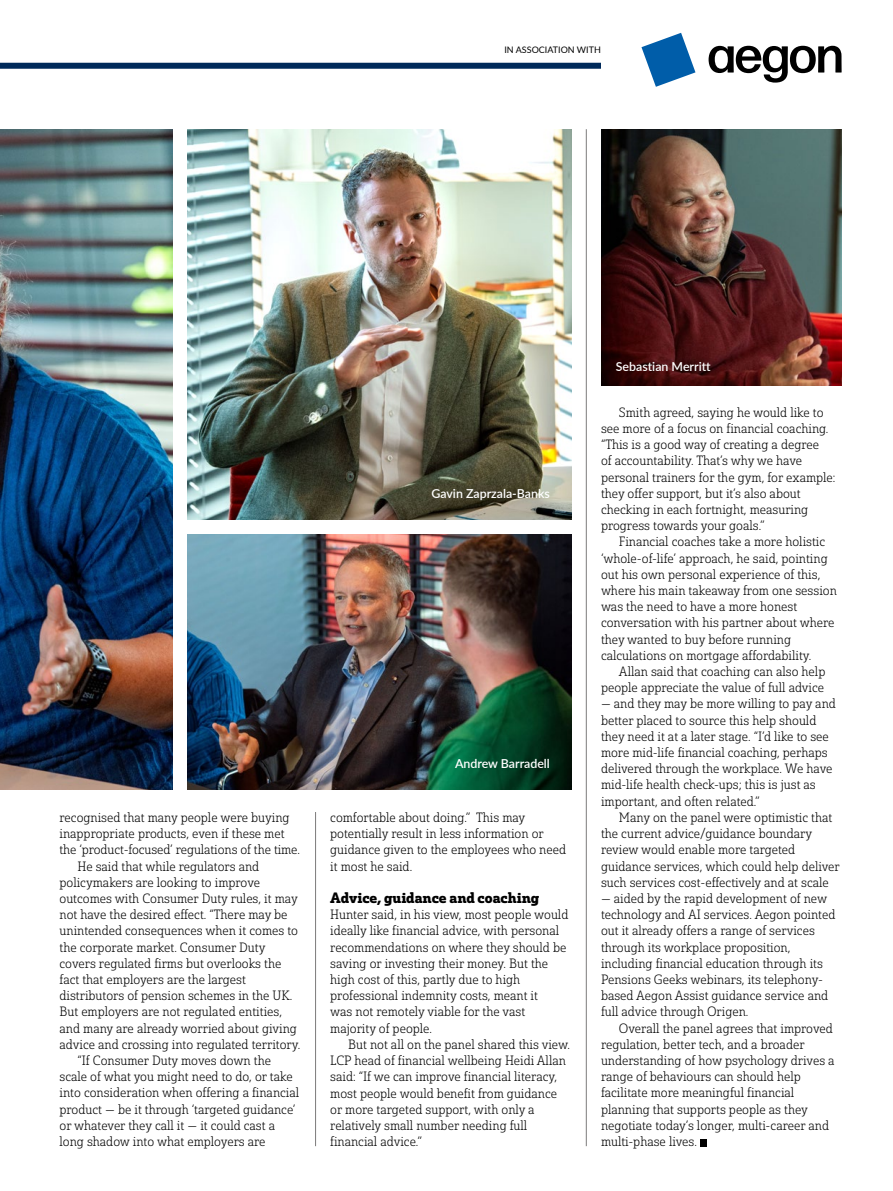
<style>
.page{position:relative;width:893px;height:1191px;background:#fff}
.page>*{position:absolute;margin:0;border:0;box-sizing:border-box;transform-origin:0 0}
.t1{font:14.7px "Solitas Slab Nor Bol";color:#000}
.t2{font:13.2px/16.2px "Solitas Slab Nor Lig";color:#000}
.t3{font:600 12.3px "Lato";color:#fff}
.t4{font:9px "Lato";color:#000}
</style>
<div class="page">
<div style="left:0;top:63px;width:601px;height:6px;background:#002a5a"></div>
<svg style="left:641px;top:33px;width:54px;height:54px"></svg>
<svg style="left:709px;top:46px;width:133px;height:37px"></svg>
<div style="left:700px;top:1139px;width:7px;height:7px;background:#000"></div>
<hr style="left:315px;top:812px;width:1px;height:334px;background:#7c7b7b">
<hr style="left:586px;top:129px;width:1px;height:1017px;background:#7c7b7b">
<img style="left:188px;top:129px;width:383px;height:390px">
<img style="left:188px;top:534px;width:383px;height:255px">
<img style="left:601px;top:129px;width:241px;height:256px">
<img style="left:0;top:129px;width:172px;height:660px">
<p class="t4" style="left:504px;top:44px;width:98px">IN ASSOCIATION WITH</p>
<p class="t3" style="left:431px;top:485px;width:120px">Gavin Zaprzala-Banks</p>
<p class="t2" style="left:60px;top:809px;width:232px">recognised that many people were buying</p>
<p class="t2" style="left:60px;top:826px;width:227px">inappropriate products, even if these met</p>
<p class="t2" style="left:60px;top:842px;width:242px">the ‘product-focused’ regulations of the time.</p>
<p class="t2" style="left:78px;top:858px;width:183px">He said that while regulators and</p>
<p class="t2" style="left:60px;top:874px;width:202px">policymakers are looking to improve</p>
<p class="t2" style="left:60px;top:890px;width:240px">outcomes with Consumer Duty rules, it may</p>
<p class="t2" style="left:60px;top:907px;width:230px">not have the desired effect. “There may be</p>
<p class="t2" style="left:60px;top:923px;width:240px">unintended consequences when it comes to</p>
<p class="t2" style="left:60px;top:939px;width:207px">the corporate market. Consumer Duty</p>
<p class="t2" style="left:60px;top:955px;width:223px">covers regulated firms but overlooks the</p>
<p class="t2" style="left:60px;top:971px;width:188px">fact that employers are the largest</p>
<p class="t2" style="left:60px;top:988px;width:234px">distributors of pension schemes in the UK.</p>
<p class="t2" style="left:60px;top:1004px;width:224px">But employers are not regulated entities,</p>
<p class="t2" style="left:60px;top:1020px;width:239px">and many are already worried about giving</p>
<p class="t2" style="left:60px;top:1036px;width:242px">advice and crossing into regulated territory.</p>
<p class="t2" style="left:78px;top:1052px;width:195px">“If Consumer Duty moves down the</p>
<p class="t2" style="left:60px;top:1068px;width:235px">scale of what you might need to do, or take</p>
<p class="t2" style="left:60px;top:1085px;width:241px">into consideration when offering a financial</p>
<p class="t2" style="left:60px;top:1101px;width:237px">product — be it through ‘targeted guidance’</p>
<p class="t2" style="left:60px;top:1117px;width:217px">or whatever they call it — it could cast a</p>
<p class="t2" style="left:60px;top:1133px;width:208px">long shadow into what employers are</p>
<p class="t3" style="left:455px;top:755px;width:96px">Andrew Barradell</p>
<p class="t2" style="left:330px;top:809px;width:237px">comfortable about doing.” This may potentially result in less information or guidance given to the employees who need it most he said.</p>
<p class="t1" style="left:330px;top:888px;width:210px">Advice, guidance and coaching</p>
<p class="t2" style="left:330px;top:907px;width:240px">Hunter said, in his view, most people would ideally like financial advice, with personal recommendations on where they should be saving or investing their money. But the high cost of this, partly due to high professional indemnity costs, meant it<br>was not remotely viable for the vast majority of people.</p>
<p class="t2" style="left:330px;top:1036px;width:241px;text-indent:18px">But not all on the panel shared this view.<br>LCP head of financial wellbeing Heidi Allan said: “If we can improve financial literacy, most people would benefit from guidance or more targeted support, with only a relatively small number needing full financial advice.”</p>
<p class="t3" style="left:616px;top:357px;width:96px">Sebastian Merritt</p>
<p class="t2" style="left:601px;top:404px;width:236px;text-indent:18px">Smith agreed, saying he would like to see more of a focus on financial coaching. “This is a good way of creating a degree<br>of accountability. That’s why we have personal trainers for the gym, for example: they offer support, but it’s also about checking in each fortnight, measuring progress towards your goals.”</p>
<p class="t2" style="left:601px;top:534px;width:237px;text-indent:18px">Financial coaches take a more holistic ‘whole-of-life’ approach, he said, pointing out his own personal experience of this, where his main takeaway from one session was the need to have a more honest conversation with his partner about where they wanted to buy before running calculations on mortgage affordability.</p>
<p class="t2" style="left:601px;top:663px;width:226px;text-align:right">Allan said that coaching can also help people appreciate the value of full advice</p>
<p class="t2" style="left:601px;top:696px;width:236px">— and they may be more willing to pay and better placed to source this help should they need it at a later stage. “I’d like to see more mid-life financial coaching, perhaps delivered through the workplace. We have mid-life health check-ups; this is just as important, and often related.”</p>
<p class="t2" style="left:601px;top:809px;width:240px;text-indent:18px">Many on the panel were optimistic that the current advice/guidance boundary review would enable more targeted guidance services, which could help deliver such services cost-effectively and at scale</p>
<p class="t2" style="left:601px;top:890px;width:236px">— aided by the rapid development of new technology and AI services. Aegon pointed out it already offers a range of services through its workplace proposition, including financial education through its Pensions Geeks webinars, its telephony&shy;based Aegon Assist guidance service and full advice through Origen.</p>
<p class="t2" style="left:601px;top:1020px;width:235px;text-indent:18px">Overall the panel agrees that improved regulation, better tech, and a broader understanding of how psychology drives a range of behaviours can should help facilitate more meaningful financial planning that supports people as they negotiate today’s longer, multi-career and multi-phase lives.</p>
</div>
